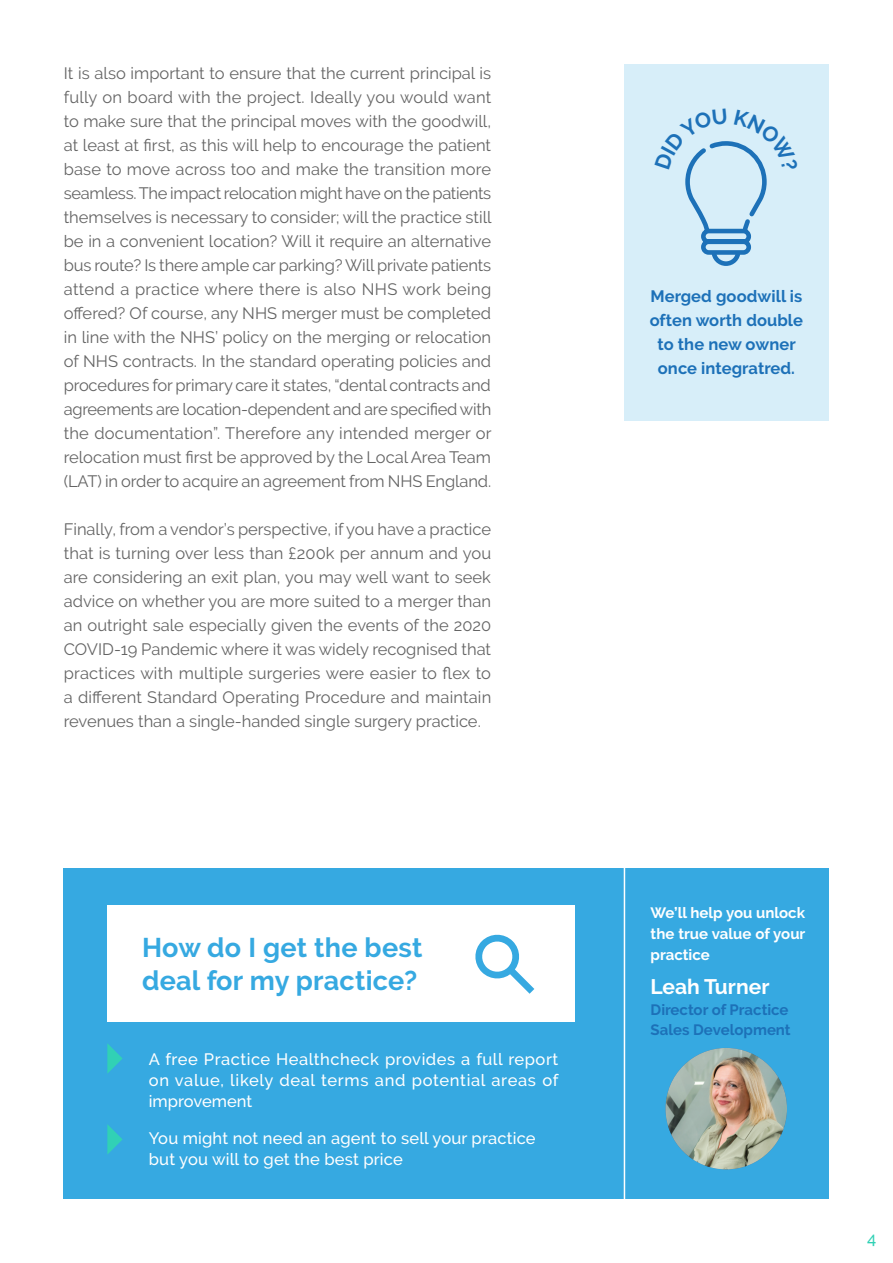
<style>
.page{position:relative;width:893px;height:1263px;background:#fff}
.page>*{position:absolute;margin:0;border:0;box-sizing:border-box;transform-origin:0 0}
.t1{font:700 27px "Raleway";letter-spacing:.01em;color:#36a9e1}
.Paragraph_Style_1{font:700 21px "Raleway";color:#fff}
.Paragraph_Style_1-2{font:16.5px/24px "Raleway";letter-spacing:-.005em;color:#646464;text-align:justify}
.Paragraph_Style_1-3{font:500 16.5px/21px "Raleway";letter-spacing:.01em;color:#fff;text-align:justify}
.t2{font:700 16.5px/24px "Raleway";letter-spacing:.005em;color:#1d71b8;text-align:center}
.t3{font:500 16.5px "Raleway";color:#31d1b5}
.Paragraph_Style_1-4{font:700 15px/21px "Raleway";color:#fff;text-align:justify}
.Paragraph_Style_1-5{font:700 15px/19.5px "Raleway";color:#1d71b8}
</style>
<div class="page">
<div style="left:624px;top:65px;width:205px;height:356px;background:#d7eef9"></div>
<div style="left:64px;top:868px;width:765px;height:331px;background:#36a9e1"></div>
<div style="left:107px;top:905px;width:468px;height:117px;background:#fff"></div>
<svg style="left:475px;top:934px;width:60px;height:60px"></svg>
<svg style="left:107px;top:1043px;width:16px;height:31px"></svg>
<svg style="left:107px;top:1124px;width:16px;height:30px"></svg>
<hr style="left:624px;top:846px;width:1px;height:376px;background:#fff">
<img style="left:665px;top:1048px;width:122px;height:121px;border-radius:61px">
<svg style="left:685px;top:141px;width:82px;height:125px"></svg>
<p class="Paragraph_Style_1-2" style="left:64px;top:61px;width:429px">It is also important to ensure that the current principal is fully on board with the project. Ideally you would want to make sure that the principal moves with the goodwill, at least at first, as this will help to encourage the patient base to move across too and make the transition more seamless. The impact relocation might have on the patients themselves is necessary to consider; will the practice still be in a convenient location? Will it require an alternative bus route? Is there ample car parking? Will private patients attend a practice where there is also NHS work being offered? Of course, any NHS merger must be completed in line with the NHS’ policy on the merging or relocation of NHS contracts. In the standard operating policies and procedures for primary care it states, “dental contracts and agreements are location-dependent and are specified with the documentation”. Therefore any intended merger or relocation must first be approved by the Local Area Team (LAT) in order to acquire an agreement from NHS England.</p>
<p class="Paragraph_Style_1-2" style="left:64px;top:517px;width:429px">Finally, from a vendor’s perspective, if you have a practice that is turning over less than £200k per annum and you are considering an exit plan, you may well want to seek advice on whether you are more suited to a merger than an outright sale especially given the events of the 2020<br>COVID-19 Pandemic where it was widely recognised that practices with multiple surgeries were easier to flex to a different Standard Operating Procedure and maintain revenues than a single-handed single surgery practice.</p>
<p class="t1" style="left:142px;top:932px;width:282px">How do I get the best</p>
<p class="t1" style="left:142px;top:965px;width:277px">deal for my practice?</p>
<p class="Paragraph_Style_1-3" style="left:149px;top:1049px;width:411px">A free Practice Healthcheck provides a full report on value, likely deal terms and potential areas of improvement</p>
<p class="Paragraph_Style_1-3" style="left:149px;top:1128px;width:388px">You might not need an agent to sell your practice but you will to get the best price</p>
<p class="t2" style="left:650px;top:284px;width:155px">Merged goodwill is often worth double to the new owner once integratred.</p>
<p class="Paragraph_Style_1-4" style="left:651px;top:902px;width:156px">We’ll help you unlock the true value of your practice</p>
<p class="Paragraph_Style_1" style="left:651px;top:975px;width:120px">Leah Turner</p>
<p class="Paragraph_Style_1-5" style="left:651px;top:1000px;width:142px">Director of Practice<br>Sales Development</p>
<p class="t3" style="left:867px;top:1228px;width:11px">4</p>
</div>
